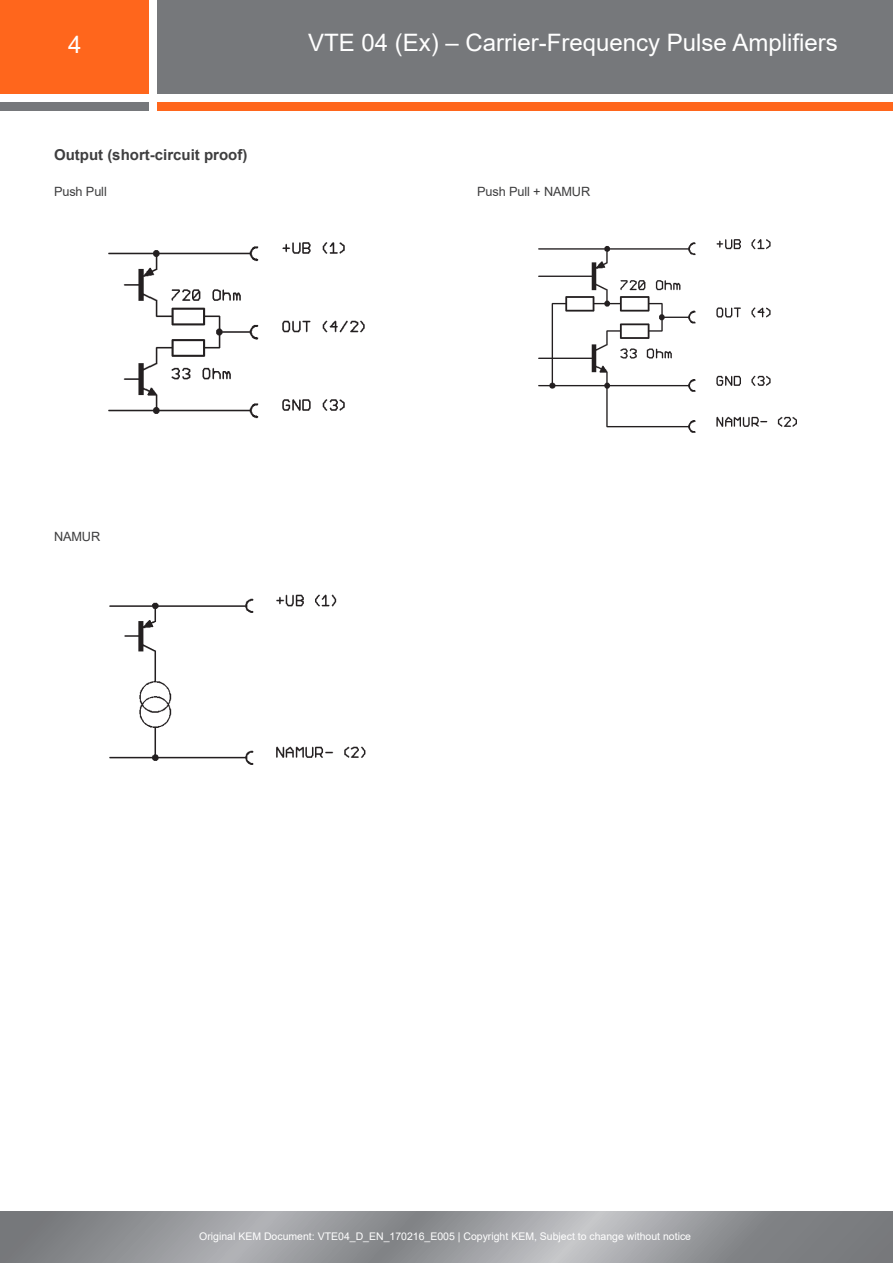
<style>
.page{position:relative;width:893px;height:1263px;background:#fff}
.page>*{position:absolute;margin:0;border:0;box-sizing:border-box;transform-origin:0 0}
.t1{font:24px "Arial";color:#fff}
.t2{font:700 15px "Arial";color:#3e3e3f}
.KEM_text_left_grey{font:12.75px "Arial";letter-spacing:-.01em;color:#3e3e3f}
.t3{font:10.5px "Arial";color:#fff}
</style>
<div class="page">
<div style="left:0;top:0;width:149px;height:94px;background:#ff661c"></div>
<div style="left:157px;top:0;width:736px;height:94px;background:#76787b"></div>
<div style="left:0;top:102px;width:149px;height:9px;background:#76787b"></div>
<div style="left:157px;top:102px;width:736px;height:9px;background:#ff661c"></div>
<svg style="left:0;top:1212px;width:892px;height:51px;background:#95979a"></svg>
<hr style="left:892px;top:1212px;width:1px;height:51px;background:#78797c">
<img style="left:108px;top:242px;width:257px;height:177px">
<img style="left:538px;top:239px;width:259px;height:194px">
<img style="left:109px;top:594px;width:257px;height:171px">
<h1 class="t1" style="left:68px;top:28px;width:15px">4</h1>
<h1 class="t1" style="left:308px;top:27px;width:531px">VTE 04 (Ex) – Carrier-Frequency Pulse Amplifiers</h1>
<p class="t2" style="left:54px;top:144px;width:195px">Output (short-circuit proof)</p>
<p class="KEM_text_left_grey" style="left:54px;top:183px;width:54px">Push Pull</p>
<p class="KEM_text_left_grey" style="left:477px;top:183px;width:115px">Push Pull + NAMUR</p>
<p class="KEM_text_left_grey" style="left:54px;top:528px;width:48px">NAMUR</p>
<p class="t3" style="left:199px;top:1229px;width:493px">Original KEM Document: VTE04_D_EN_170216_E005 | Copyright KEM, Subject to change without notice</p>
</div>
